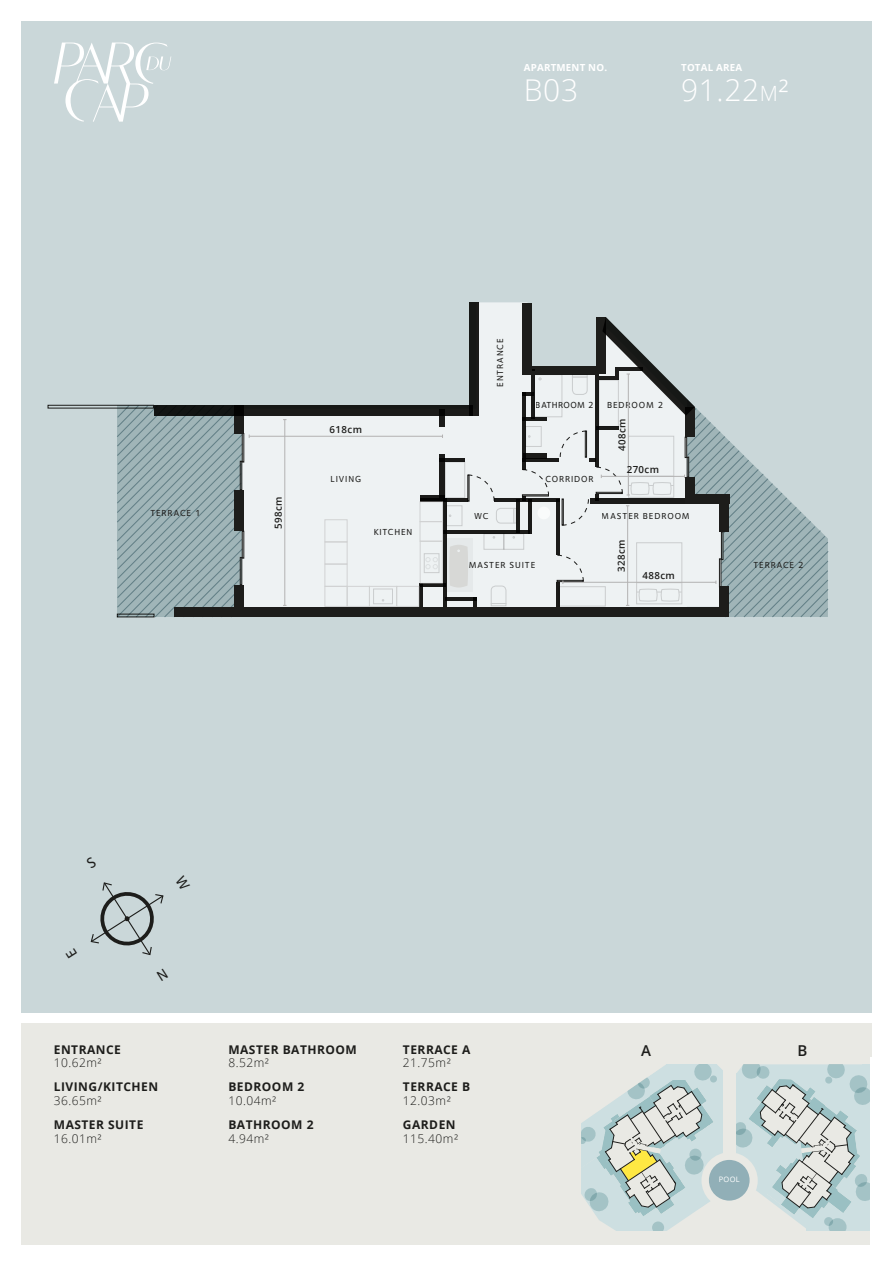
<style>
.page{position:relative;width:893px;height:1263px;background:#fff}
.page>*{position:absolute;margin:0;border:0;box-sizing:border-box;transform-origin:0 0}
.t1{font:300 30px "Open Sans";letter-spacing:.02em;color:#fff}
.t2{font:600 15px "Open Sans";color:#1d1d1b}
.t3{font:700 12px "Open Sans";letter-spacing:.04em;color:#1d1d1b}
.t4{font:300 12px "Open Sans";letter-spacing:.04em;color:#1d1d1b}
.t5{font:600 9.75px "Open Sans";letter-spacing:.04em;color:#1d1d1b}
.t6{font:700 9.75px "Open Sans";letter-spacing:.02em;color:#fff}
.t7{font:500 9px "Foundry Sterling";letter-spacing:.1em;color:#1d1d1b}
.t8{font:500 9px "Foundry Sterling";letter-spacing:.05em;color:#1d1d1b}
.t9{font:7.5px "Open Sans";color:#fff}
.s1{font-size:21px}
.s2{font-style:inherit}
</style>
<div class="page">
<div style="left:21px;top:21px;width:851px;height:992px;background:#cad7d9"></div>
<svg style="left:54px;top:43px;width:117px;height:79px"></svg>
<div style="left:21px;top:1023px;width:851px;height:222px;background:#e9e9e4"></div>
<svg style="left:243px;top:302px;width:314px;height:305px;fill:#eef2f3"></svg>
<svg style="left:90px;top:882px;width:74px;height:74px"></svg>
<div style="left:870px;top:1058px;width:15px;height:187px;background:#fff"></div>
<svg style="left:581px;top:1064px;width:289px;height:167px"></svg>
<div style="left:709px;top:1160px;width:41px;height:40px;background:#91afb7;border-radius:50%"></div>
<div style="left:48px;top:405px;width:106px;height:3px;border:1px solid #1d1d1b"></div>
<svg style="left:117px;top:405px;width:126px;height:212px;background:#94aaae"></svg>
<div style="left:439px;top:409px;width:6px;height:17px;background:#1d1d1b"></div>
<div style="left:420px;top:495px;width:25px;height:6px;background:#1d1d1b"></div>
<div style="left:439px;top:455px;width:6px;height:43px;background:#1d1d1b"></div>
<div style="left:523px;top:453px;width:24px;height:6px;background:#1d1d1b"></div>
<div style="left:523px;top:366px;width:83px;height:6px;background:#1d1d1b"></div>
<svg style="left:525px;top:458px;width:32px;height:4px"></svg>
<hr style="left:420px;top:498px;width:48px;height:3px;background:#1d1d1b">
<hr style="left:420px;top:583px;width:25px;height:3px;background:#1d1d1b">
<hr style="left:445px;top:597px;width:32px;height:3px;background:#1d1d1b">
<hr style="left:494px;top:498px;width:66px;height:3px;background:#1d1d1b">
<hr style="left:443px;top:530px;width:87px;height:3px;background:#1d1d1b">
<svg style="left:439px;top:458px;width:26px;height:4px"></svg>
<svg style="left:516px;top:499px;width:4px;height:34px"></svg>
<hr style="left:443px;top:498px;width:3px;height:111px;background:#1d1d1b">
<svg style="left:473px;top:597px;width:4px;height:10px"></svg>
<hr style="left:420px;top:583px;width:3px;height:29px;background:#1d1d1b">
<hr style="left:529px;top:499px;width:3px;height:35px;background:#1d1d1b">
<hr style="left:556px;top:500px;width:3px;height:55px;background:#1d1d1b">
<hr style="left:556px;top:582px;width:3px;height:33px;background:#1d1d1b">
<svg style="left:525px;top:392px;width:6px;height:3px"></svg>
<hr style="left:531px;top:370px;width:3px;height:49px;background:#1d1d1b">
<hr style="left:522px;top:417px;width:25px;height:3px;background:#1d1d1b">
<hr style="left:522px;top:371px;width:77px;height:3px;background:#1d1d1b">
<hr style="left:522px;top:392px;width:3px;height:77px;background:#1d1d1b">
<div style="left:234px;top:585px;width:10px;height:32px;background:#1d1d1b"></div>
<div style="left:234px;top:490px;width:10px;height:41px;background:#1d1d1b"></div>
<div style="left:234px;top:405px;width:10px;height:28px;background:#1d1d1b"></div>
<div style="left:469px;top:302px;width:10px;height:114px;background:#161816"></div>
<div style="left:522px;top:303px;width:10px;height:71px;background:#1d1d1b"></div>
<div style="left:154px;top:405px;width:318px;height:10px;background:#1d1d1b"></div>
<div style="left:174px;top:607px;width:545px;height:10px;background:#1d1d1b"></div>
<div style="left:242px;top:531px;width:2px;height:27px;border:1px solid #1d1d1b"></div>
<div style="left:240px;top:557px;width:2px;height:28px;border:1px solid #1d1d1b"></div>
<div style="left:242px;top:433px;width:2px;height:29px;border:1px solid #1d1d1b"></div>
<div style="left:240px;top:461px;width:2px;height:29px;border:1px solid #1d1d1b"></div>
<svg style="left:522px;top:469px;width:27px;height:32px"></svg>
<svg style="left:467px;top:475px;width:27px;height:26px"></svg>
<svg style="left:496px;top:508px;width:20px;height:16px"></svg>
<svg style="left:491px;top:585px;width:16px;height:19px"></svg>
<div style="left:491px;top:603px;width:15px;height:3px;background:#fff;border:1px solid #b3b2b2"></div>
<div style="left:446px;top:539px;width:26px;height:53px;background:#e5e9ea"></div>
<svg style="left:449px;top:545px;width:19px;height:42px"></svg>
<div style="left:525px;top:426px;width:17px;height:21px;border:1px solid #b3b2b2"></div>
<div style="left:446px;top:505px;width:16px;height:21px;border:1px solid #b3b2b2"></div>
<div style="left:503px;top:533px;width:21px;height:17px;border:1px solid #b3b2b2"></div>
<div style="left:484px;top:533px;width:20px;height:17px;border:1px solid #b3b2b2"></div>
<div style="left:445px;top:462px;width:20px;height:36px;border:1px solid #b3b2b2"></div>
<div style="left:537px;top:507px;width:13px;height:12px;background:#fff;border-radius:50%"></div>
<div style="left:373px;top:589px;width:20px;height:15px;border:1px solid #b3b2b2"></div>
<div style="left:424px;top:553px;width:15px;height:20px;border:1px solid #b3b2b2"></div>
<svg style="left:425px;top:557px;width:13px;height:12px"></svg>
<div style="left:324px;top:541px;width:23px;height:23px;border:1px solid #b3b2b2"></div>
<div style="left:396px;top:586px;width:23px;height:21px;border:1px solid #b3b2b2"></div>
<div style="left:369px;top:586px;width:28px;height:21px;border:1px solid #b3b2b2"></div>
<div style="left:347px;top:586px;width:23px;height:21px;border:1px solid #b3b2b2"></div>
<div style="left:324px;top:586px;width:23px;height:21px;border:1px solid #b3b2b2"></div>
<div style="left:324px;top:564px;width:23px;height:23px;border:1px solid #b3b2b2"></div>
<div style="left:420px;top:541px;width:23px;height:43px;border:1px solid #b3b2b2"></div>
<div style="left:420px;top:521px;width:23px;height:20px;border:1px solid #b3b2b2"></div>
<div style="left:420px;top:501px;width:23px;height:21px;border:1px solid #b3b2b2"></div>
<div style="left:324px;top:519px;width:23px;height:23px;border:1px solid #b3b2b2"></div>
<hr style="left:284px;top:420px;width:1px;height:185px;background:#b3b2b2">
<hr style="left:249px;top:436px;width:193px;height:1px;background:#b3b2b2">
<svg style="left:557px;top:317px;width:272px;height:300px"></svg>
<p class="t6" style="left:524px;top:61px;width:85px">APARTMENT NO.</p>
<h1 class="t1" style="left:524px;top:70px;width:56px">B03</h1>
<p class="t6" style="left:681px;top:61px;width:62px">TOTAL AREA</p>
<h1 class="t1" style="left:681px;top:70px;width:109px">91.22<span class="s1">m</span><span class="s2">²</span></h1>
<p class="t7" style="left:150px;top:507px;width:52px">TERRACE 1</p>
<p class="t5" style="left:272px;top:529px;width:34px;rotate:-90deg">598cm</p>
<p class="t5" style="left:330px;top:422px;width:34px">618cm</p>
<p class="t7" style="left:495px;top:387px;width:50px;rotate:-90deg">ENTRANCE</p>
<p class="t8" style="left:536px;top:400px;width:59px">BATHROOM 2</p>
<p class="t7" style="left:607px;top:400px;width:58px">BEDROOM 2</p>
<p class="t5" style="left:615px;top:451px;width:34px;rotate:-90deg">408cm</p>
<p class="t5" style="left:627px;top:463px;width:34px">270cm</p>
<p class="t7" style="left:330px;top:474px;width:32px">LIVING</p>
<p class="t7" style="left:545px;top:474px;width:50px">CORRIDOR</p>
<p class="t7" style="left:373px;top:526px;width:41px">KITCHEN</p>
<p class="t7" style="left:474px;top:511px;width:16px">WC</p>
<p class="t7" style="left:469px;top:560px;width:68px">MASTER SUITE</p>
<p class="t7" style="left:602px;top:511px;width:89px">MASTER BEDROOM</p>
<p class="t5" style="left:614px;top:572px;width:34px;rotate:-90deg">328cm</p>
<p class="t5" style="left:642px;top:568px;width:34px">488cm</p>
<p class="t7" style="left:753px;top:560px;width:52px">TERRACE 2</p>
<p class="t3" style="left:54px;top:1041px;width:69px">ENTRANCE</p>
<p class="t4" style="left:54px;top:1055px;width:49px">10.62m²</p>
<p class="t3" style="left:54px;top:1079px;width:106px">LIVING/KITCHEN</p>
<p class="t4" style="left:54px;top:1092px;width:49px">36.65m²</p>
<p class="t3" style="left:54px;top:1116px;width:91px">MASTER SUITE</p>
<p class="t4" style="left:54px;top:1130px;width:49px">16.01m²</p>
<p class="t3" style="left:228px;top:1041px;width:130px">MASTER BATHROOM</p>
<p class="t4" style="left:228px;top:1055px;width:42px">8.52m²</p>
<p class="t3" style="left:228px;top:1079px;width:77px">BEDROOM 2</p>
<p class="t4" style="left:228px;top:1092px;width:49px">10.04m²</p>
<p class="t3" style="left:228px;top:1116px;width:87px">BATHROOM 2</p>
<p class="t4" style="left:228px;top:1130px;width:42px">4.94m²</p>
<p class="t3" style="left:403px;top:1041px;width:69px">TERRACE A</p>
<p class="t4" style="left:403px;top:1055px;width:49px">21.75m²</p>
<p class="t3" style="left:403px;top:1079px;width:69px">TERRACE B</p>
<p class="t4" style="left:403px;top:1092px;width:49px">12.03m²</p>
<p class="t3" style="left:403px;top:1116px;width:54px">GARDEN</p>
<p class="t4" style="left:403px;top:1130px;width:57px">115.40m²</p>
<p class="t2" style="left:641px;top:1040px;width:11px">A</p>
<p class="t2" style="left:797px;top:1040px;width:11px">B</p>
<p class="t9" style="left:719px;top:1174px;width:22px">POOL</p>
</div>
